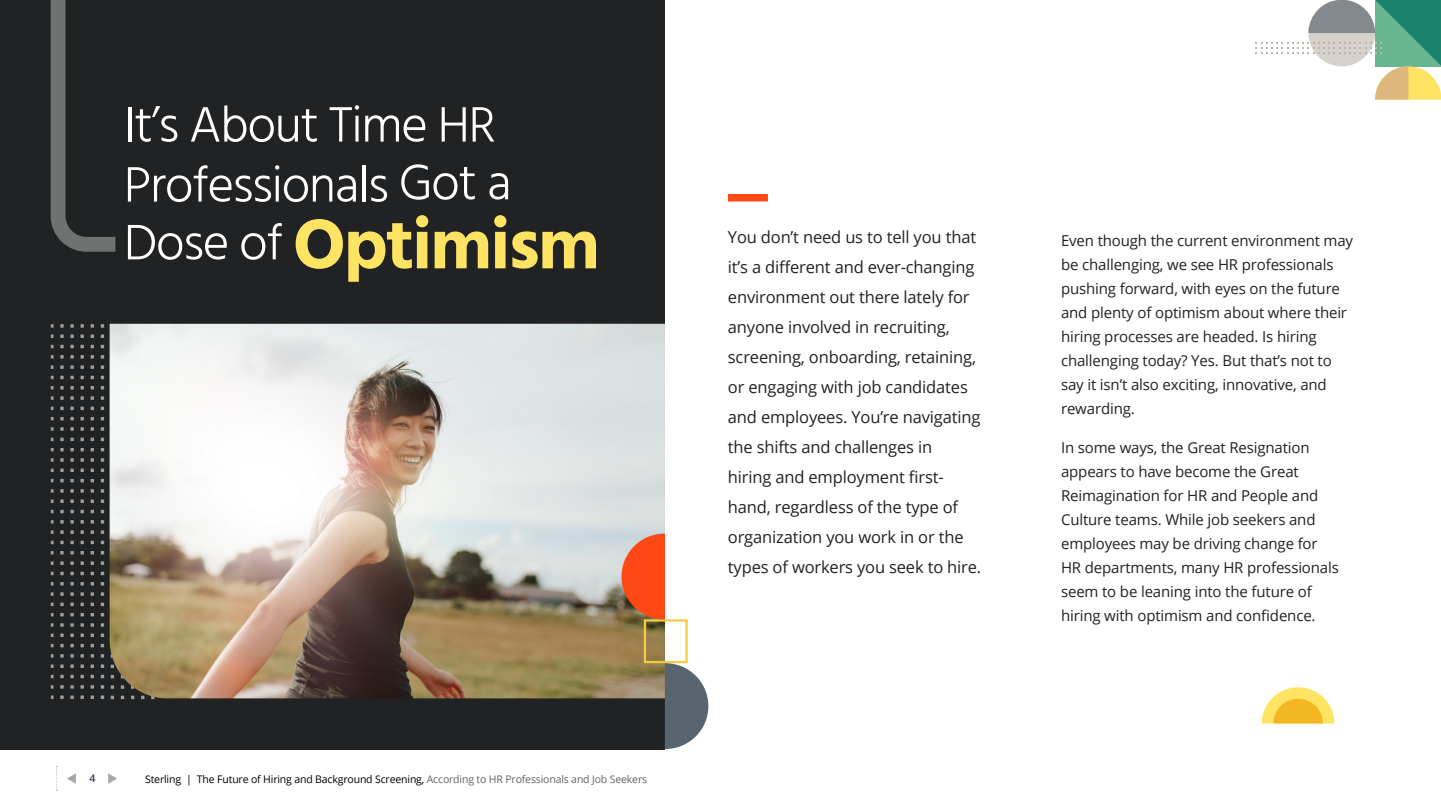
<style>
.page{position:relative;width:1441px;height:810px;background:#fff}
.page>*{position:absolute;margin:0;border:0;box-sizing:border-box;transform-origin:0 0}
.Side_bar_Body_19px{font:700 72px "Hind";letter-spacing:-.025em;color:#ffe463}
.Side_bar_Body_19px-2{font:300 51px/60px "Hind";letter-spacing:-.025em;color:#fff}
.Large_Introduction{font:16.5px/30px "Open Sans";letter-spacing:-.01em;color:#212223}
.Side_bar_Body_19px-3{font:15px/24px "Open Sans";letter-spacing:-.01em;color:#212223}
.t1{font:10.5px "Open Sans";letter-spacing:-.015em;color:#000}
.Page_Number{font:600 10.5px "Open Sans";color:#303e49}
.s1{font-weight:300;font-size:51px;color:#fff}
.s2{color:#646363}
</style>
<div class="page">
<svg style="left:1255px;top:0;width:185px;height:100px"></svg>
<div style="left:0;top:0;width:665px;height:749px;background:#212223"></div>
<svg style="left:51px;top:324px;width:53px;height:375px"></svg>
<img style="left:110px;top:324px;width:555px;height:374px">
<div style="left:643px;top:619px;width:44px;height:44px;border:2px solid #f3cd3f"></div>
<svg style="left:621px;top:534px;width:44px;height:85px"></svg>
<div style="left:728px;top:194px;width:39px;height:7px;background:#fe4815"></div>
<svg style="left:665px;top:663px;width:43px;height:86px"></svg>
<svg style="left:51px;top:0;width:64px;height:252px"></svg>
<svg style="left:1261px;top:687px;width:73px;height:37px"></svg>
<svg style="left:108px;top:773px;width:9px;height:11px"></svg>
<svg style="left:67px;top:773px;width:9px;height:11px"></svg>
<svg style="left:56px;top:766px;width:2px;height:25px"></svg>
<p class="Side_bar_Body_19px-2" style="left:124px;top:97px;width:389px">It’s About Time HR<br>Professionals Got a</p>
<p class="Side_bar_Body_19px" style="left:124px;top:201px;width:477px"><span class="s1">Dose of</span> Optimism</p>
<p class="Page_Number" style="left:89px;top:771px;width:7px">4</p>
<p class="t1" style="left:145px;top:772px;width:503px">Sterling | The Future of Hiring and Background Screening, <span class="s2">According to HR Professionals and Job Seekers</span></p>
<p class="Large_Introduction" style="left:728px;top:222px;width:255px">You don’t need us to tell you that it’s a different and ever-changing environment out there lately for anyone involved in recruiting, screening, onboarding, retaining, or engaging with job candidates and employees. You’re navigating the shifts and challenges in<br>hiring and employment first&shy;hand, regardless of the type of organization you work in or the types of workers you seek to hire.</p>
<p class="Side_bar_Body_19px-3" style="left:1060px;top:229px;width:293px">Even though the current environment may be challenging, we see HR professionals pushing forward, with eyes on the future and plenty of optimism about where their hiring processes are headed. Is hiring challenging today? Yes. But that’s not to say it isn’t also exciting, innovative, and rewarding.</p>
<p class="Side_bar_Body_19px-3" style="left:1060px;top:435px;width:279px">In some ways, the Great Resignation appears to have become the Great Reimagination for HR and People and Culture teams. While job seekers and employees may be driving change for HR departments, many HR professionals seem to be leaning into the future of hiring with optimism and confidence.</p>
</div>
